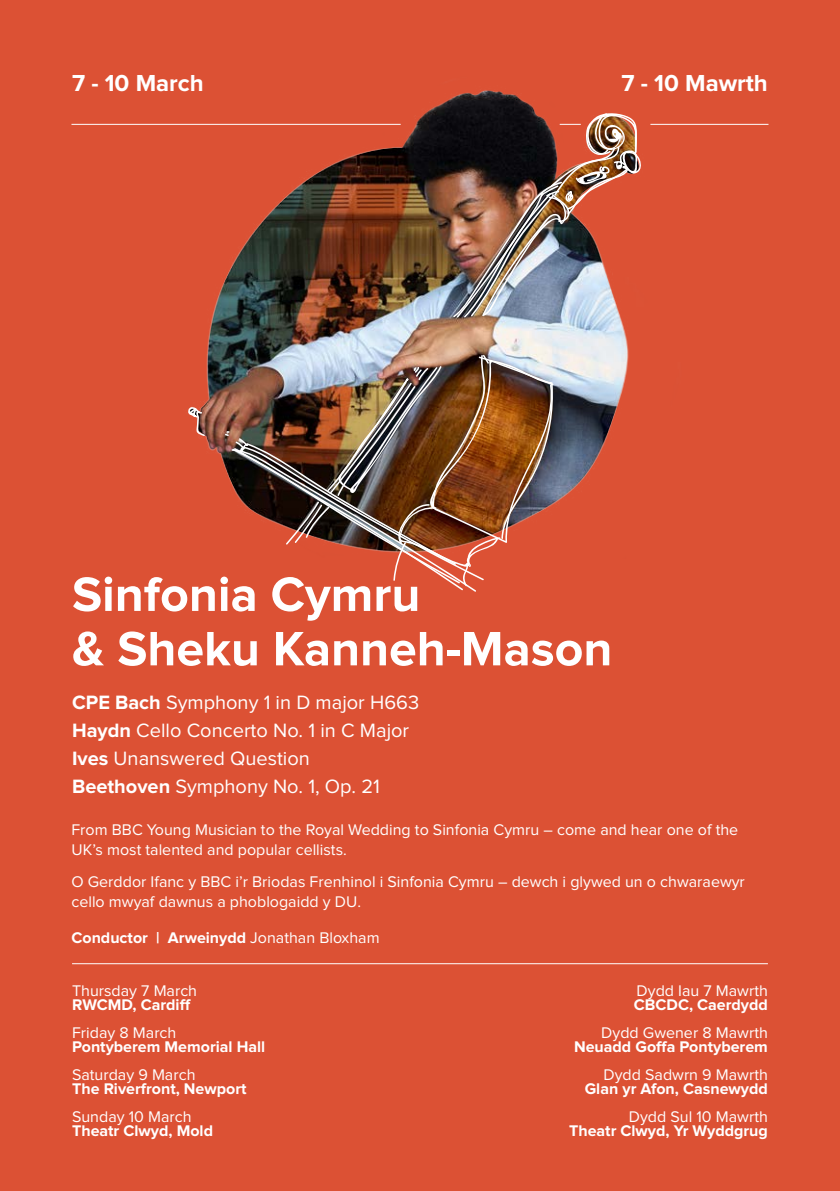
<style>
.page{position:relative;width:840px;height:1191px;background:#fff}
.page>*{position:absolute;margin:0;border:0;box-sizing:border-box;transform-origin:0 0}
.t1{font:700 50px/54.4px "Proxima Nova";color:#fff}
.t2{font:700 24px "Proxima Nova";color:#fff}
.t3{font:20px/28px "Proxima Nova";color:#fff}
.t4{font:16px/20px "Proxima Nova";color:#fff}
.t5{font:700 16px "Proxima Nova";color:#fff}
.s1{font-weight:700}
.s2{font-weight:400}
</style>
<div class="page">
<div style="left:0;top:0;width:839px;height:1191px;background:#dc5134"></div>
<hr style="left:72px;top:963px;width:695px;height:1px;background:#fff">
<hr style="left:71px;top:124px;width:329px;height:1px;background:#fff">
<hr style="left:650px;top:124px;width:118px;height:1px;background:#fff">
<img style="left:154px;top:90px;width:531px;height:411px">
<img style="left:452px;top:112px;width:189px;height:206px">
<svg style="left:187px;top:407px;width:18px;height:29px"></svg>
<img style="left:224px;top:354px;width:334px;height:238px">
<h2 class="t2" style="left:72px;top:72px;width:133px">7 - 10 March</h2>
<h2 class="t2" style="left:621px;top:72px;width:148px">7 - 10 Mawrth</h2>
<h1 class="t1" style="left:72px;top:569px;width:541px">Sinfonia Cymru<br>&amp; Sheku Kanneh-Mason</h1>
<p class="t3" style="left:72px;top:689px;width:348px"><span class="s1">CPE Bach</span> Symphony 1 in D major H663<br><span class="s1">Haydn</span> Cello Concerto No. 1 in C Major<br><span class="s1">Ives</span> Unanswered Question<br><span class="s1">Beethoven</span> Symphony No. 1, Op. 21</p>
<p class="t4" style="left:71px;top:820px;width:668px">From BBC Young Musician to the Royal Wedding to Sinfonia Cymru – come and hear one of the<br>UK’s most talented and popular cellists.</p>
<p class="t4" style="left:71px;top:872px;width:674px">O Gerddor Ifanc y BBC i’r Briodas Frenhinol i Sinfonia Cymru – dewch i glywed un o chwaraewyr cello mwyaf dawnus a phoblogaidd y DU.</p>
<p class="t5" style="left:71px;top:930px;width:309px">Conductor | Arweinydd <span class="s2">Jonathan Bloxham</span></p>
<p class="t4" style="left:72px;top:981px;width:126px">Thursday 7 March</p>
<p class="t4" style="left:636px;top:981px;width:133px">Dydd Iau 7 Mawrth</p>
<p class="t5" style="left:72px;top:997px;width:120px">RWCMD, Cardiff</p>
<p class="t5" style="left:633px;top:997px;width:135px">CBCDC, Caerdydd</p>
<p class="t4" style="left:72px;top:1023px;width:106px">Friday 8 March</p>
<p class="t4" style="left:601px;top:1023px;width:168px">Dydd Gwener 8 Mawrth</p>
<p class="t5" style="left:72px;top:1039px;width:194px">Pontyberem Memorial Hall</p>
<p class="t5" style="left:573px;top:1039px;width:195px">Neuadd Goffa Pontyberem</p>
<p class="t4" style="left:72px;top:1065px;width:125px">Saturday 9 March</p>
<p class="t4" style="left:603px;top:1065px;width:166px">Dydd Sadwrn 9 Mawrth</p>
<p class="t5" style="left:72px;top:1081px;width:176px">The Riverfront, Newport</p>
<p class="t5" style="left:584px;top:1081px;width:184px">Glan yr Afon, Casnewydd</p>
<p class="t4" style="left:72px;top:1107px;width:121px">Sunday 10 March</p>
<p class="t4" style="left:628px;top:1107px;width:140px">Dydd Sul 10 Mawrth</p>
<p class="t5" style="left:72px;top:1123px;width:142px">Theatr Clwyd, Mold</p>
<p class="t5" style="left:568px;top:1123px;width:200px">Theatr Clwyd, Yr Wyddgrug</p>
</div>
